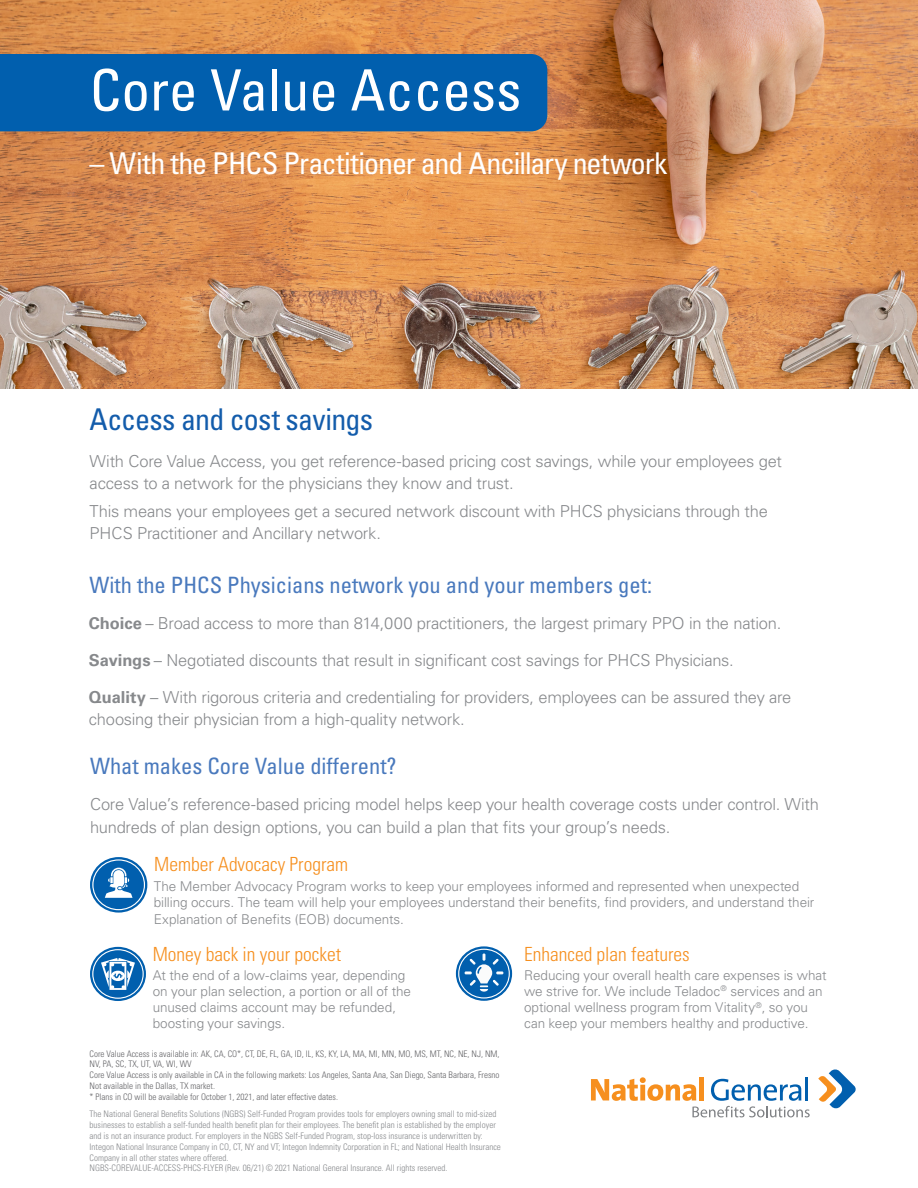
<style>
.page{position:relative;width:918px;height:1188px;background:#fff}
.page>*{position:absolute;margin:0;border:0;box-sizing:border-box;transform-origin:0 0}
.t1{font:condensed 57px "Univers LT Std";color:#fff}
.t2{font:condensed 30px "Univers LT Std";letter-spacing:-.025em;color:#fff}
.t3{font:condensed 30px "Univers LT Std";letter-spacing:-.025em;color:#135cab}
.t4{font:condensed 22.5px "Univers LT Std";color:#4979bd}
.t5{font:300 condensed 19.5px "Univers LT Std";color:#f68f1e}
.t6{font:300 16.5px/22.5px "Univers LT Std";letter-spacing:-.015em;color:#87898c}
.t7{font:300 13.5px/16.2px "Univers LT Std";letter-spacing:-.005em;color:#87898c}
.t8{font:300 condensed 9px/10.8px "Univers LT Std";color:#87898c}
.t9{font:300 condensed 9px/10.8px "Univers LT Std";color:#636366}
.s1{font-weight:700}
</style>
<div class="page">
<img style="left:0;top:0;width:918px;height:389px">
<div style="left:0;top:54px;width:547px;height:77px;background:#015fae"></div>
<svg style="left:818px;top:1069px;width:38px;height:40px"></svg>
<svg style="left:591px;top:1077px;width:219px;height:40px"></svg>
<svg style="left:93px;top:950px;width:50px;height:48px"></svg>
<div style="left:90px;top:947px;width:56px;height:54px;border:2px solid #015fae;border-radius:50%"></div>
<div style="left:95px;top:951px;width:46px;height:45px;border:2px solid #015fae;border-radius:50%"></div>
<svg style="left:101px;top:958px;width:34px;height:32px"></svg>
<div style="left:93px;top:861px;width:51px;height:48px;background:#015fae;border-radius:50%"></div>
<div style="left:90px;top:857px;width:57px;height:56px;border:2px solid #015fae;border-radius:50%"></div>
<div style="left:95px;top:862px;width:48px;height:46px;border:2px solid #015fae;border-radius:50%"></div>
<svg style="left:105px;top:868px;width:28px;height:30px"></svg>
<svg style="left:459px;top:950px;width:50px;height:47px"></svg>
<div style="left:456px;top:946px;width:56px;height:55px;border:2px solid #015fae;border-radius:50%"></div>
<div style="left:460px;top:951px;width:48px;height:45px;border:2px solid #015fae;border-radius:50%"></div>
<svg style="left:465px;top:954px;width:38px;height:38px"></svg>
<p class="t1" style="left:90px;top:54px;width:433px">Core Value Access</p>
<p class="t2" style="left:90px;top:144px;width:579px">– With the PHCS Practitioner and Ancillary network</p>
<p class="t3" style="left:90px;top:400px;width:285px">Access and cost savings</p>
<p class="t6" style="left:90px;top:449px;width:694px">With Core Value Access, you get reference-based pricing cost savings, while your employees get access to a network for the physicians they know and trust.</p>
<p class="t6" style="left:90px;top:500px;width:680px">This means your employees get a secured network discount with PHCS physicians through the<br>PHCS Practitioner and Ancillary network.</p>
<p class="t4" style="left:90px;top:571px;width:564px">With the PHCS Physicians network you and your members get:</p>
<p class="t6" style="left:89px;top:612px;width:694px"><span class="s1">Choice</span> – Broad access to more than 814,000 practitioners, the largest primary PPO in the nation.</p>
<p class="t6" style="left:89px;top:649px;width:646px"><span class="s1">Savings</span> – Negotiated discounts that result in significant cost savings for PHCS Physicians.</p>
<p class="t6" style="left:89px;top:686px;width:704px"><span class="s1">Quality</span> – With rigorous criteria and credentialing for providers, employees can be assured they are choosing their physician from a high-quality network.</p>
<p class="t4" style="left:90px;top:752px;width:308px">What makes Core Value different?</p>
<p class="t6" style="left:90px;top:793px;width:731px">Core Value’s reference-based pricing model helps keep your health coverage costs under control. With hundreds of plan design options, you can build a plan that fits your group’s needs.</p>
<p class="t5" style="left:154px;top:853px;width:195px">Member Advocacy Program</p>
<p class="t7" style="left:154px;top:878px;width:662px">The Member Advocacy Program works to keep your employees informed and represented when unexpected billing occurs. The team will help your employees understand their benefits, find providers, and understand their<br>Explanation of Benefits (EOB) documents.</p>
<p class="t5" style="left:153px;top:942px;width:190px">Money back in your pocket</p>
<p class="t7" style="left:153px;top:967px;width:260px">At the end of a low-claims year, depending on your plan selection, a portion or all of the unused claims account may be refunded, boosting your savings.</p>
<p class="t9" style="left:90px;top:1048px;width:411px">Core Value Access is available in: AK, CA, CO*, CT, DE, FL, GA, ID, IL, KS, KY, LA, MA, MI, MN, MO, MS, MT, NC, NE, NJ, NM, NV, PA, SC, TX, UT, VA, WI, WV<br>Core Value Access is only available in CA in the following markets: Los Angeles, Santa Ana, San Diego, Santa Barbara, Fresno Not available in the Dallas, TX market.</p>
<p class="t9" style="left:90px;top:1091px;width:250px">* Plans in CO will be available for October 1, 2021, and later effective dates.</p>
<p class="t8" style="left:90px;top:1109px;width:413px">The National General Benefits Solutions (NGBS) Self-Funded Program provides tools for employers owning small to mid-sized businesses to establish a self-funded health benefit plan for their employees. The benefit plan is established by the employer and is not an insurance product. For employers in the NGBS Self-Funded Program, stop-loss insurance is underwritten by:<br>Integon National Insurance Company in CO, CT, NY and VT; Integon Indemnity Corporation in FL; and National Health Insurance Company in all other states where offered.<br>NGBS-COREVALUE-ACCESS-PHCS-FLYER (Rev. 06/21) © 2021 National General Insurance. All rights reserved.</p>
<p class="t5" style="left:524px;top:943px;width:167px">Enhanced plan features</p>
<p class="t7" style="left:524px;top:967px;width:304px">Reducing your overall health care expenses is what we strive for. We include Teladoc<sup>®</sup> services and an optional wellness program from Vitality<sup>®</sup>, so you can keep your members healthy and productive.</p>
</div>
